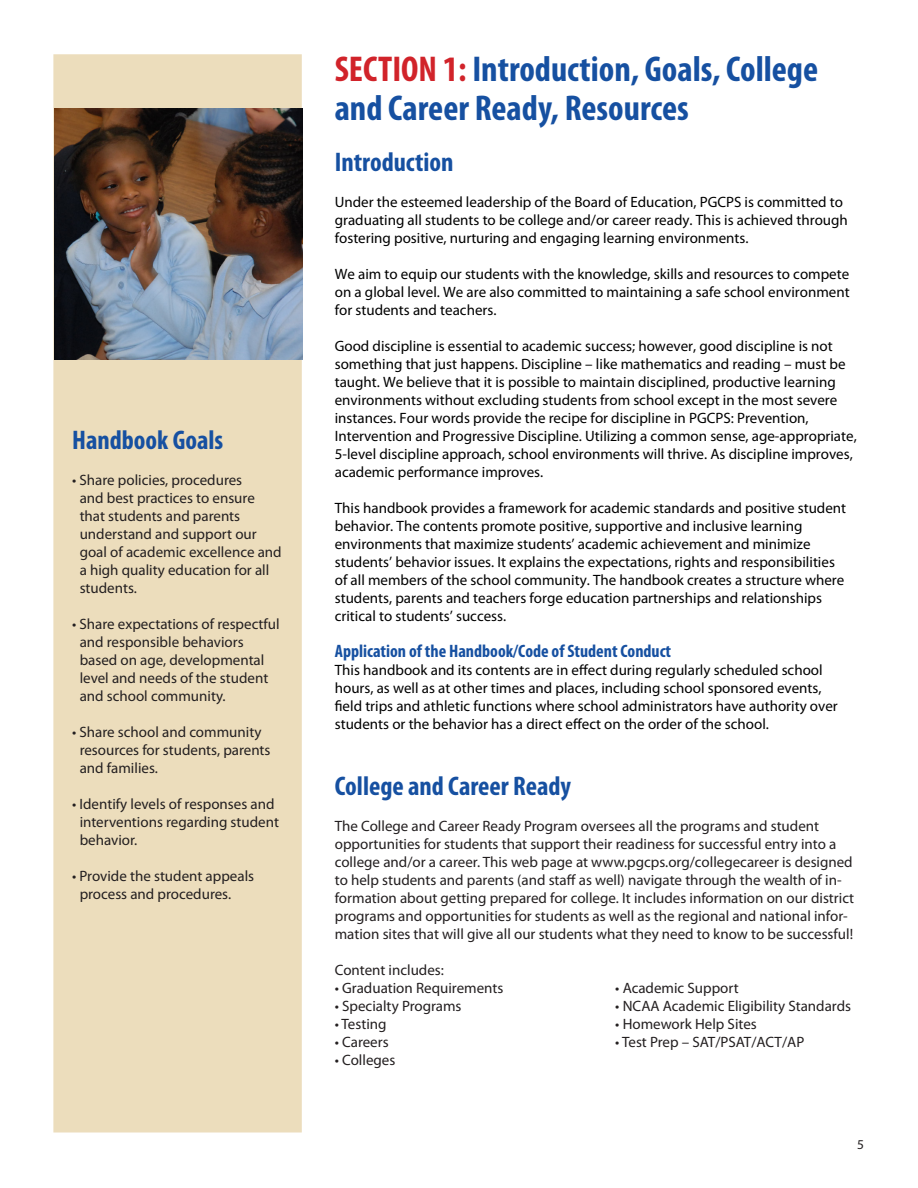
<style>
.page{position:relative;width:918px;height:1188px;background:#fff}
.page>*{position:absolute;margin:0;border:0;box-sizing:border-box;transform-origin:0 0}
.t1{font:700 condensed 36px/39px "Myriad Pro";color:#1650a1}
.t2{font:700 condensed 27px "Myriad Pro";color:#1650a1}
.t3{font:700 condensed 18px "Myriad Pro";color:#1650a1}
.t4{font:15px/18px "Myriad Pro";color:#000}
.t5{font:15px/18px "Myriad Pro";color:#231f20}
.t6{font:13.5px "Myriad Pro";color:#231f20}
.s1{color:#d1232a}
</style>
<div class="page">
<div style="left:54px;top:55px;width:247px;height:1077px;background:#ecddbc"></div>
<div style="left:53px;top:54px;width:249px;height:1078px;border:2px solid #ecddbc"></div>
<img style="left:54px;top:108px;width:249px;height:252px">
<p class="t2" style="left:72px;top:423px;width:153px">Handbook Goals</p>
<p class="t5" style="left:80px;top:471px;width:204px;text-indent:-8px">• Share policies, procedures<br>and best practices to ensure that students and parents understand and support our goal of academic excellence and a high quality education for all students.</p>
<p class="t5" style="left:80px;top:615px;width:202px;text-indent:-8px">• Share expectations of respectful and responsible behaviors based on age, developmental level and needs of the student and school community.</p>
<p class="t5" style="left:80px;top:723px;width:192px;text-indent:-8px">• Share school and community resources for students, parents and families.</p>
<p class="t5" style="left:80px;top:795px;width:201px;text-indent:-8px">• Identify levels of responses and interventions regarding student behavior.</p>
<p class="t5" style="left:80px;top:867px;width:176px;text-indent:-8px">• Provide the student appeals process and procedures.</p>
<p class="t1" style="left:335px;top:49px;width:485px"><span class="s1">SECTION 1:</span> Introduction, Goals, College and Career Ready, Resources</p>
<p class="t2" style="left:335px;top:145px;width:120px">Introduction</p>
<p class="t4" style="left:335px;top:193px;width:515px">Under the esteemed leadership of the Board of Education, PGCPS is committed to graduating all students to be college and/or career ready. This is achieved through fostering positive, nurturing and engaging learning environments.</p>
<p class="t4" style="left:335px;top:265px;width:516px;text-align:justify">We aim to equip our students with the knowledge, skills and resources to compete on a global level. We are also committed to maintaining a safe school environment for students and teachers.</p>
<p class="t4" style="left:335px;top:337px;width:524px">Good discipline is essential to academic success; however, good discipline is not something that just happens. Discipline – like mathematics and reading – must be taught. We believe that it is possible to maintain disciplined, productive learning environments without excluding students from school except in the most severe instances. Four words provide the recipe for discipline in PGCPS: Prevention, Intervention and Progressive Discipline. Utilizing a common sense, age-appropriate, 5-level discipline approach, school environments will thrive. As discipline improves, academic performance improves.</p>
<p class="t4" style="left:335px;top:499px;width:513px">This handbook provides a framework for academic standards and positive student behavior. The contents promote positive, supportive and inclusive learning environments that maximize students’ academic achievement and minimize students’ behavior issues. It explains the expectations, rights and responsibilities of all members of the school community. The handbook creates a structure where students, parents and teachers forge education partnerships and relationships critical to students’ success.</p>
<p class="t3" style="left:335px;top:640px;width:338px">Application of the Handbook/Code of Student Conduct</p>
<p class="t4" style="left:335px;top:661px;width:505px">This handbook and its contents are in effect during regularly scheduled school hours, as well as at other times and places, including school sponsored events, field trips and athletic functions where school administrators have authority over students or the behavior has a direct effect on the order of the school.</p>
<p class="t2" style="left:335px;top:769px;width:238px">College and Career Ready</p>
<p class="t5" style="left:335px;top:817px;width:521px">The College and Career Ready Program oversees all the programs and student opportunities for students that support their readiness for successful entry into a college and/or a career. This web page at www.pgcps.org/collegecareer is designed to help students and parents (and staff as well) navigate through the wealth of in&shy;formation about getting prepared for college. It includes information on our district programs and opportunities for students as well as the regional and national infor&shy;mation sites that will give all our students what they need to know to be successful!</p>
<p class="t5" style="left:335px;top:961px;width:111px">Content includes:</p>
<p class="t5" style="left:335px;top:979px;width:170px">• Graduation Requirements</p>
<p class="t5" style="left:615px;top:979px;width:125px">• Academic Support</p>
<p class="t5" style="left:335px;top:997px;width:128px">• Specialty Programs</p>
<p class="t5" style="left:615px;top:997px;width:237px">• NCAA Academic Eligibility Standards</p>
<p class="t5" style="left:335px;top:1015px;width:53px">• Testing</p>
<p class="t5" style="left:615px;top:1015px;width:143px">• Homework Help Sites</p>
<p class="t5" style="left:335px;top:1033px;width:55px">• Careers</p>
<p class="t5" style="left:615px;top:1033px;width:191px">• Test Prep – SAT/PSAT/ACT/AP</p>
<p class="t5" style="left:335px;top:1051px;width:62px">• Colleges</p>
<p class="t6" style="left:857px;top:1136px;width:8px">5</p>
</div>
